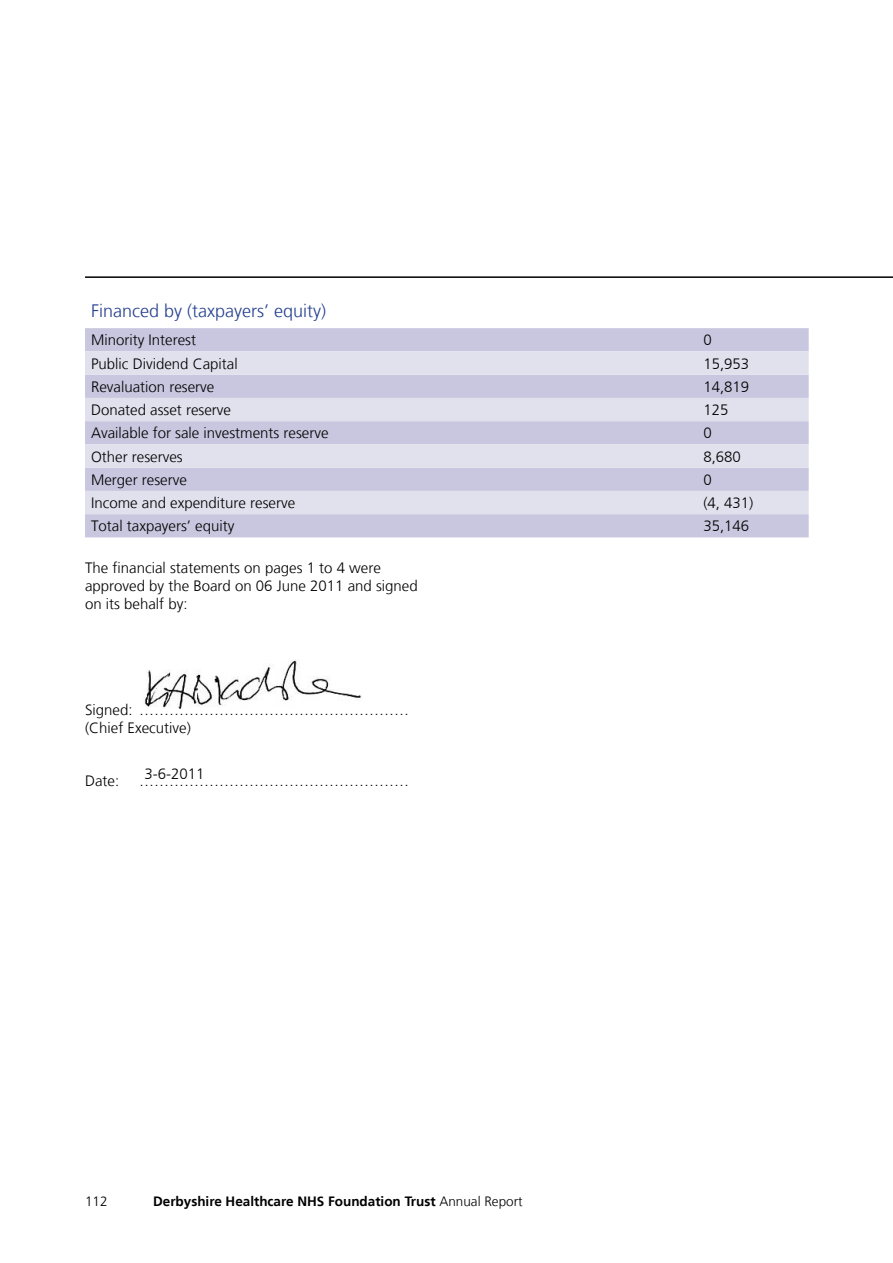
<style>
.page{position:relative;width:893px;height:1263px;background:#fff}
.page>*{position:absolute;margin:0;border:0;box-sizing:border-box;transform-origin:0 0}
.t1{font:300 18px "Frutiger LT";color:#25408f}
.t2{font:300 15px/18px "Frutiger LT";color:#000}
.t3{font:700 13.5px "Frutiger LT";color:#000}
.t4{font:300 13.5px "Frutiger LT";color:#000}
.s1{font-weight:300}
</style>
<div class="page">
<hr style="left:85px;top:276px;width:808px;height:2px;background:#000">
<div style="left:85px;top:328px;width:724px;height:209px;background:#c8c7df"></div>
<svg style="left:85px;top:351px;width:724px;height:163px;background:#d6d5e7"></svg>
<img style="left:144px;top:660px;width:218px;height:49px">
<p class="t1" style="left:91px;top:301px;width:237px">Financed by (taxpayers’ equity)</p>
<p class="t2" style="left:91px;top:331px;width:106px">Minority Interest</p>
<p class="t2" style="left:703px;top:331px;width:10px">0</p>
<p class="t2" style="left:91px;top:355px;width:148px">Public Dividend Capital</p>
<p class="t2" style="left:703px;top:355px;width:47px">15,953</p>
<p class="t2" style="left:91px;top:378px;width:125px">Revaluation reserve</p>
<p class="t2" style="left:703px;top:378px;width:47px">14,819</p>
<p class="t2" style="left:91px;top:401px;width:142px">Donated asset reserve</p>
<p class="t2" style="left:703px;top:401px;width:27px">125</p>
<p class="t2" style="left:91px;top:424px;width:239px">Available for sale investments reserve</p>
<p class="t2" style="left:703px;top:424px;width:10px">0</p>
<p class="t2" style="left:91px;top:448px;width:93px">Other reserves</p>
<p class="t2" style="left:703px;top:448px;width:39px">8,680</p>
<p class="t2" style="left:91px;top:471px;width:97px">Merger reserve</p>
<p class="t2" style="left:703px;top:471px;width:10px">0</p>
<p class="t2" style="left:91px;top:494px;width:206px">Income and expenditure reserve</p>
<p class="t2" style="left:703px;top:494px;width:52px">(4, 431)</p>
<p class="t2" style="left:91px;top:517px;width:145px">Total taxpayers’ equity</p>
<p class="t2" style="left:703px;top:517px;width:47px">35,146</p>
<p class="t2" style="left:85px;top:559px;width:334px">The financial statements on pages 1 to 4 were approved by the Board on 06 June 2011 and signed on its behalf by:</p>
<p class="t2" style="left:85px;top:701px;width:325px">Signed: ……………………………………………… (Chief Executive)</p>
<p class="t2" style="left:145px;top:765px;width:62px">3-6-2011</p>
<p class="t2" style="left:85px;top:772px;width:36px">Date:</p>
<p class="t2" style="left:139px;top:772px;width:271px">………………………………………………</p>
<p class="t4" style="left:85px;top:1194px;width:24px">112</p>
<p class="t3" style="left:153px;top:1194px;width:371px">Derbyshire Healthcare NHS Foundation Trust <span class="s1">Annual Report</span></p>
</div>
